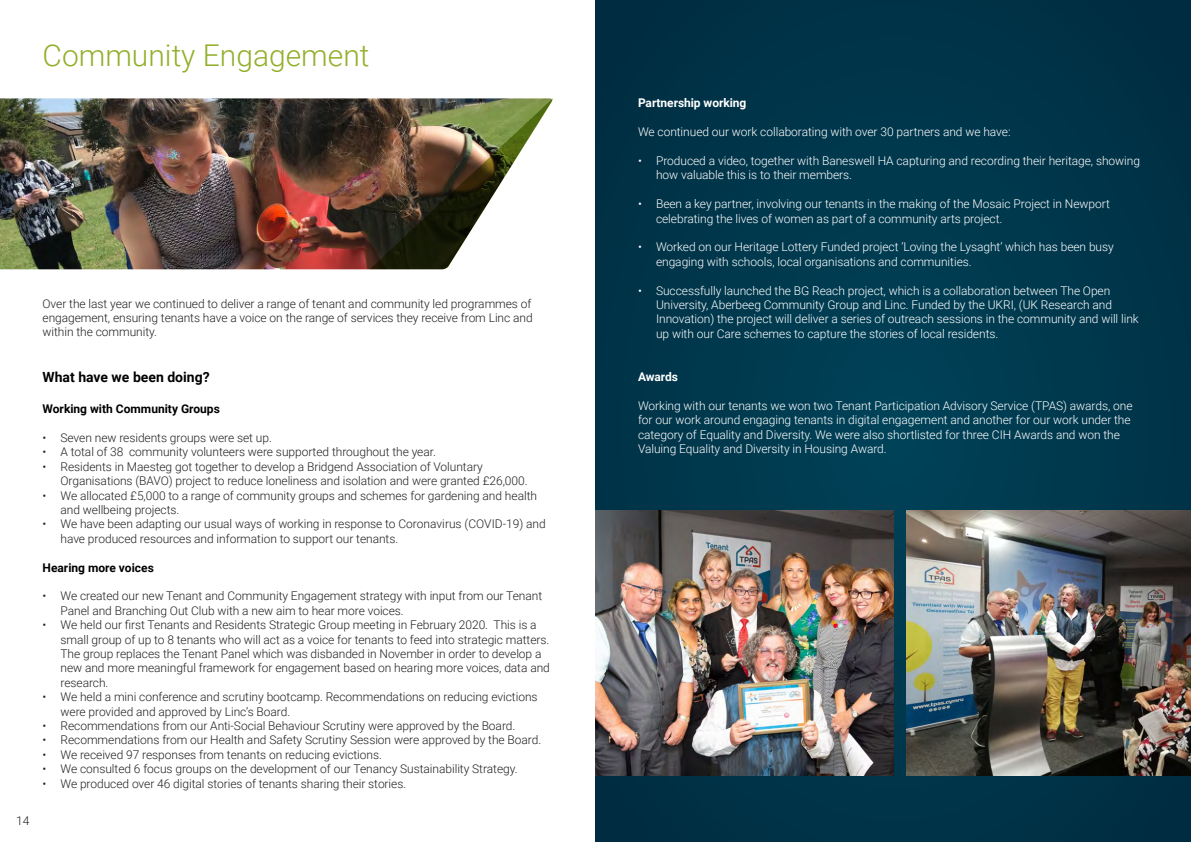
<style>
.page{position:relative;width:1191px;height:842px;background:#fff}
.page>*{position:absolute;margin:0;border:0;box-sizing:border-box;transform-origin:0 0}
.t1{font:300 30px "Roboto";color:#92af2a}
.t2{font:700 14px "Roboto";color:#000001}
.t3{font:300 12px/14.4px "Roboto";letter-spacing:-.005em;color:#231f20}
.t4{font:300 12px/14.4px "Roboto";letter-spacing:-.005em;color:#fff}
.t5{font:700 12px "Roboto";color:#000001}
.t6{font:700 12px "Roboto";letter-spacing:-.005em;color:#fff}
</style>
<div class="page">
<div style="left:595px;top:0;width:596px;height:842px;background:#00354a"></div>
<img style="left:0;top:98px;width:370px;height:171px">
<img style="left:370px;top:98px;width:183px;height:171px">
<img style="left:595px;top:510px;width:298px;height:265px">
<img style="left:906px;top:510px;width:285px;height:265px">
<p class="t1" style="left:43px;top:34px;width:328px">Community Engagement</p>
<p class="t3" style="left:16px;top:813px;width:15px">14</p>
<p class="t3" style="left:43px;top:296px;width:492px;text-align:justify">Over the last year we continued to deliver a range of tenant and community led programmes of engagement, ensuring tenants have a voice on the range of services they receive from Linc and within the community.</p>
<p class="t2" style="left:43px;top:367px;width:169px">What have we been doing?</p>
<p class="t5" style="left:43px;top:400px;width:179px">Working with Community Groups</p>
<p class="t3" style="left:43px;top:430px;width:231px">• Seven new residents groups were set up.</p>
<p class="t3" style="left:43px;top:444px;width:395px">• A total of 38 community volunteers were supported throughout the year.</p>
<p class="t3" style="left:61px;top:459px;width:468px;text-indent:-18px">• Residents in Maesteg got together to develop a Bridgend Association of Voluntary<br>Organisations (BAVO) project to reduce loneliness and isolation and were granted £26,000.</p>
<p class="t3" style="left:61px;top:488px;width:478px;text-indent:-18px">• We allocated £5,000 to a range of community groups and schemes for gardening and health and wellbeing projects.</p>
<p class="t3" style="left:61px;top:516px;width:487px;text-indent:-18px">• We have been adapting our usual ways of working in response to Coronavirus (COVID-19) and have produced resources and information to support our tenants.</p>
<p class="t5" style="left:43px;top:559px;width:113px">Hearing more voices</p>
<p class="t3" style="left:61px;top:588px;width:483px;text-indent:-18px">• We created our new Tenant and Community Engagement strategy with input from our Tenant<br>Panel and Branching Out Club with a new aim to hear more voices.</p>
<p class="t3" style="left:61px;top:617px;width:491px;text-indent:-18px">• We held our first Tenants and Residents Strategic Group meeting in February 2020. This is a small group of up to 8 tenants who will act as a voice for tenants to feed into strategic matters.<br>The group replaces the Tenant Panel which was disbanded in November in order to develop a new and more meaningful framework for engagement based on hearing more voices, data and research.</p>
<p class="t3" style="left:61px;top:689px;width:478px;text-indent:-18px">• We held a mini conference and scrutiny bootcamp. Recommendations on reducing evictions were provided and approved by Linc’s Board.</p>
<p class="t3" style="left:43px;top:718px;width:474px">• Recommendations from our Anti-Social Behaviour Scrutiny were approved by the Board.</p>
<p class="t3" style="left:43px;top:732px;width:500px">• Recommendations from our Health and Safety Scrutiny Session were approved by the Board.</p>
<p class="t3" style="left:43px;top:747px;width:341px">• We received 97 responses from tenants on reducing evictions.</p>
<p class="t3" style="left:43px;top:761px;width:476px">• We consulted 6 focus groups on the development of our Tenancy Sustainability Strategy.</p>
<p class="t3" style="left:43px;top:776px;width:365px">• We produced over 46 digital stories of tenants sharing their stories.</p>
<p class="t6" style="left:638px;top:95px;width:110px">Partnership working</p>
<p class="t4" style="left:638px;top:124px;width:374px">We continued our work collaborating with over 30 partners and we have:</p>
<p class="t4" style="left:656px;top:153px;width:485px;text-indent:-18px">• Produced a video, together with Baneswell HA capturing and recording their heritage, showing how valuable this is to their members.</p>
<p class="t4" style="left:656px;top:196px;width:455px;text-indent:-18px">• Been a key partner, involving our tenants in the making of the Mosaic Project in Newport celebrating the lives of women as part of a community arts project.</p>
<p class="t4" style="left:656px;top:239px;width:459px;text-indent:-18px">• Worked on our Heritage Lottery Funded project ‘Loving the Lysaght’ which has been busy engaging with schools, local organisations and communities.</p>
<p class="t4" style="left:656px;top:283px;width:484px;text-indent:-18px">• Successfully launched the BG Reach project, which is a collaboration between The Open University, Aberbeeg Community Group and Linc. Funded by the UKRI, (UK Research and Innovation) the project will deliver a series of outreach sessions in the community and will link up with our Care schemes to capture the stories of local residents.</p>
<p class="t6" style="left:638px;top:368px;width:42px">Awards</p>
<p class="t4" style="left:638px;top:398px;width:496px">Working with our tenants we won two Tenant Participation Advisory Service (TPAS) awards, one for our work around engaging tenants in digital engagement and another for our work under the category of Equality and Diversity. We were also shortlisted for three CIH Awards and won the Valuing Equality and Diversity in Housing Award.</p>
</div>
